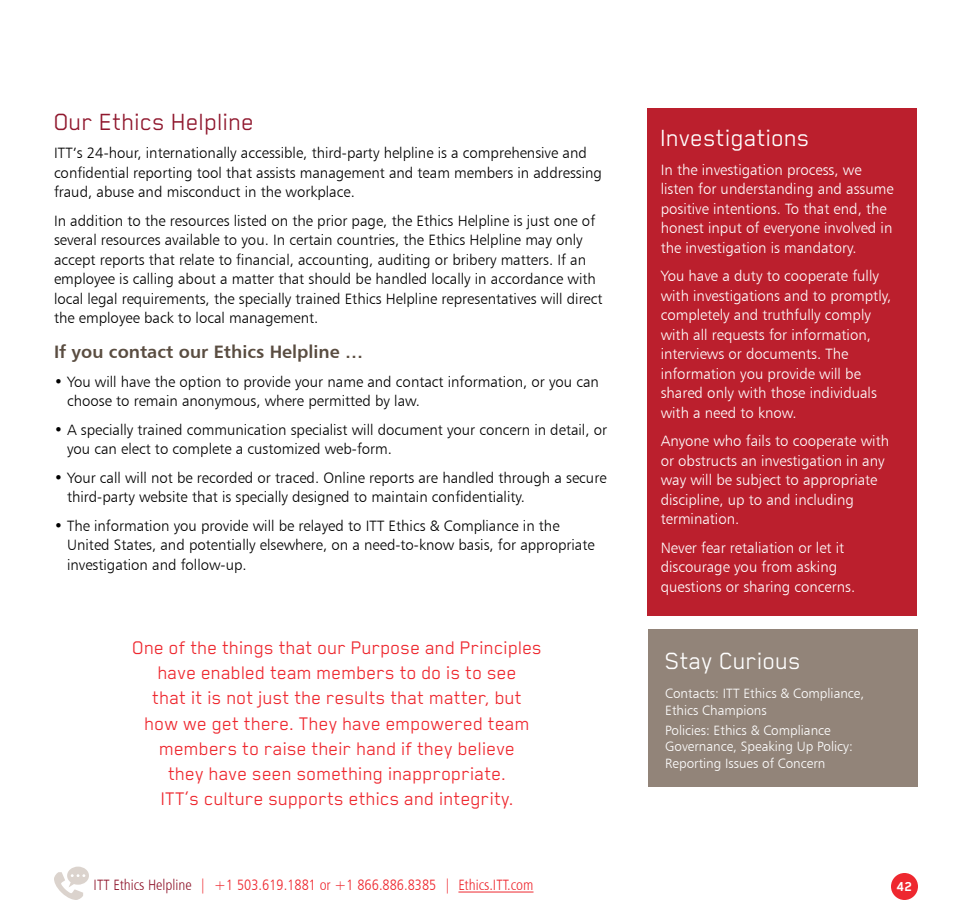
<style>
.page{position:relative;width:972px;height:918px;background:#fff}
.page>*{position:absolute;margin:0;border:0;box-sizing:border-box;transform-origin:0 0}
.t1{font:27px "Blender";color:#fff}
.t2{font:27px "Blender";color:#90182e}
.t3{font:21px/25.2px "Blender";color:#ee282f;text-align:center}
.t4{font:18px "Humanist 777 BT Bold B";color:#5a4d41}
.t5{font:15px/19.5px "Humanist 777 BT Light B";color:#000}
.t6{font:15px/19.5px "Humanist 777 BT Light B";color:#fff}
.t7{font:15px "Humanist 777 BT Light Condensed B";color:#ee282f}
.t8{font:700 15px "Blender";color:#fff}
.t9{font:13.5px/16.2px "Humanist 777 BT Light B";color:#fff}
.s1{color:#90182e}
</style>
<div class="page">
<div style="left:891px;top:873px;width:27px;height:27px;background:#ee282f;border-radius:50%"></div>
<hr style="left:458px;top:892px;width:76px;height:1px;background:#ee282f">
<svg style="left:54px;top:867px;width:35px;height:33px"></svg>
<div style="left:648px;top:629px;width:269px;height:157px;background:#928479"></div>
<div style="left:647px;top:108px;width:270px;height:508px;background:#bb1f2d"></div>
<h1 class="t2" style="left:54px;top:107px;width:202px">Our Ethics Helpline</h1>
<p class="t5" style="left:54px;top:143px;width:550px">ITT’s 24-hour, internationally accessible, third-party helpline is a comprehensive and confidential reporting tool that assists management and team members in addressing fraud, abuse and misconduct in the workplace.</p>
<p class="t5" style="left:54px;top:210px;width:550px">In addition to the resources listed on the prior page, the Ethics Helpline is just one of several resources available to you. In certain countries, the Ethics Helpline may only accept reports that relate to financial, accounting, auditing or bribery matters. If an employee is calling about a matter that should be handled locally in accordance with local legal requirements, the specially trained Ethics Helpline representatives will direct the employee back to local management.</p>
<p class="t4" style="left:54px;top:341px;width:311px">If you contact our Ethics Helpline …</p>
<p class="t5" style="left:67px;top:372px;width:533px;text-indent:-13px">• You will have the option to provide your name and contact information, or you can choose to remain anonymous, where permitted by law.</p>
<p class="t5" style="left:67px;top:420px;width:542px;text-indent:-13px">• A specially trained communication specialist will document your concern in detail, or you can elect to complete a customized web-form.</p>
<p class="t5" style="left:67px;top:468px;width:541px;text-indent:-13px">• Your call will not be recorded or traced. Online reports are handled through a secure third-party website that is specially designed to maintain confidentiality.</p>
<p class="t5" style="left:67px;top:516px;width:529px;text-indent:-13px">• The information you provide will be relayed to ITT Ethics &amp; Compliance in the<br>United States, and potentially elsewhere, on a need-to-know basis, for appropriate investigation and follow-up.</p>
<p class="t3" style="left:133px;top:634px;width:411px">One of the things that our Purpose and Principles have enabled team members to do is to see<br>that it is not just the results that matter, but<br>how we get there. They have empowered team members to raise their hand if they believe<br>they have seen something inappropriate.<br>ITT’s culture supports ethics and integrity.</p>
<h1 class="t1" style="left:661px;top:123px;width:151px">Investigations</h1>
<p class="t6" style="left:661px;top:159px;width:234px">In the investigation process, we listen for understanding and assume positive intentions. To that end, the honest input of everyone involved in the investigation is mandatory.</p>
<p class="t6" style="left:661px;top:266px;width:232px">You have a duty to cooperate fully with investigations and to promptly, completely and truthfully comply with all requests for information, interviews or documents. The information you provide will be shared only with those individuals with a need to know.</p>
<p class="t6" style="left:661px;top:431px;width:230px">Anyone who fails to cooperate with or obstructs an investigation in any way will be subject to appropriate discipline, up to and including termination.</p>
<p class="t6" style="left:661px;top:537px;width:196px">Never fear retaliation or let it discourage you from asking questions or sharing concerns.</p>
<h1 class="t1" style="left:665px;top:646px;width:138px">Stay Curious</h1>
<p class="t9" style="left:665px;top:685px;width:201px">Contacts: ITT Ethics &amp; Compliance,<br>Ethics Champions</p>
<p class="t9" style="left:665px;top:722px;width:189px">Policies: Ethics &amp; Compliance<br>Governance, Speaking Up Policy:<br>Reporting Issues of Concern</p>
<p class="t7" style="left:94px;top:876px;width:441px"><span class="s1">ITT Ethics Helpline</span> | +1 503.619.1881 or +1 866.886.8385 | Ethics.ITT.com</p>
<p class="t8" style="left:897px;top:878px;width:17px">42</p>
</div>
